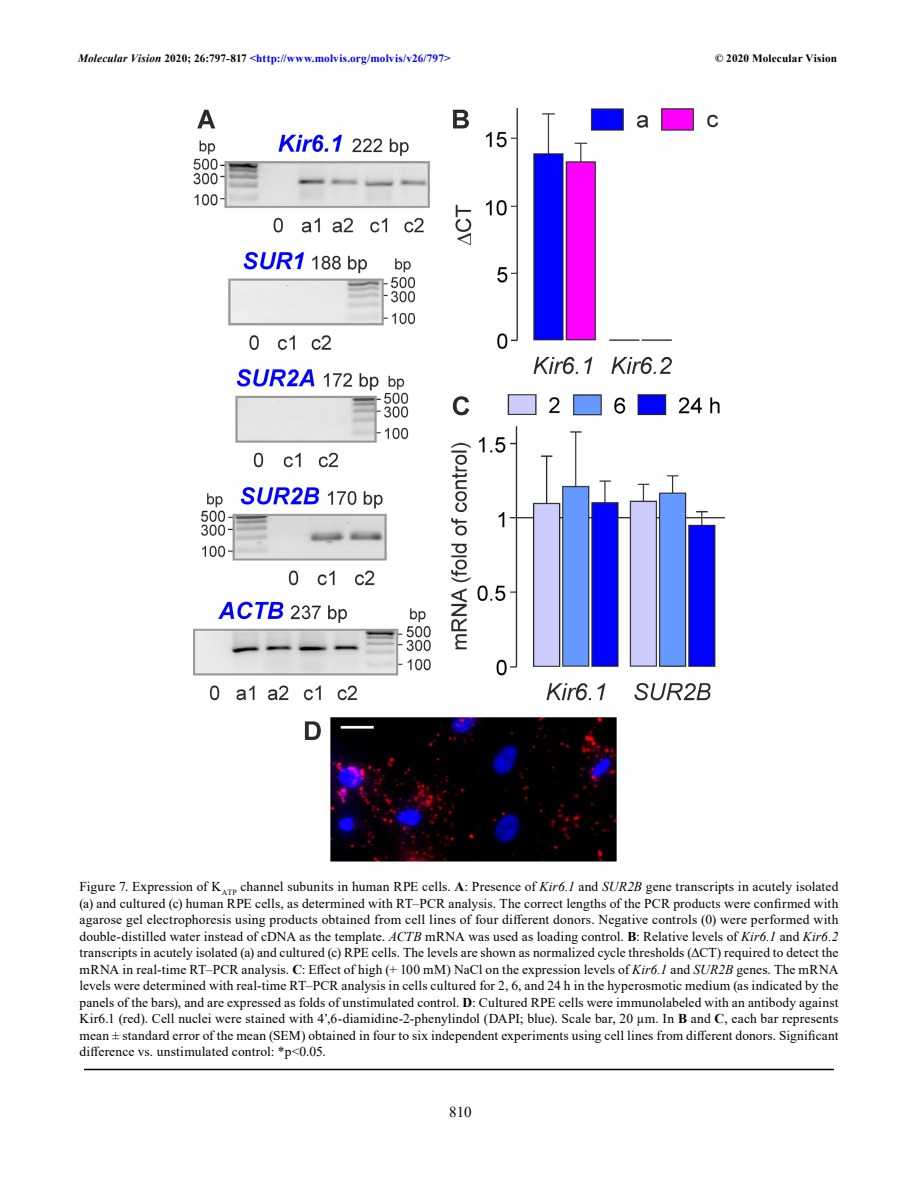
<style>
.page{position:relative;width:918px;height:1188px;background:#fff}
.page>*{position:absolute;margin:0;border:0;box-sizing:border-box;transform-origin:0 0}
.Folio{font:15px "Times New Roman";color:#000}
.Fig_Caption{font:13.5px/16.5px "Times New Roman";letter-spacing:.01em;color:#000;text-align:justify}
.Header_Align_Left{font:700 11.25px "Times New Roman";letter-spacing:.015em;color:#00f}
.Header_Align_Right{font:700 11.25px "Times New Roman";letter-spacing:.015em;color:#000}
.s1{font-style:italic;color:#000}
.s2{color:#000}
.s3{font-weight:700}
.s4{font-style:italic}
</style>
<div class="page">
<img style="left:194px;top:108px;width:530px;height:754px">
<hr style="left:84px;top:1069px;width:750px;height:1px;background:#000">
<p class="Header_Align_Left" style="left:78px;top:50px;width:374px"><span class="s1">Molecular Vision</span> <span class="s2">2020; 26:797-817</span> &lt;http://www.molvis.org/molvis/v26/797&gt;</p>
<p class="Header_Align_Right" style="left:715px;top:50px;width:123px">© 2020 Molecular Vision</p>
<p class="Fig_Caption" style="left:79px;top:878px;width:761px">Figure 7. Expression of K<sub>ATP</sub> channel subunits in human RPE cells. <span class="s3">A</span>: Presence of <span class="s4">Kir6.1</span> and <span class="s4">SUR2B</span> gene transcripts in acutely isolated (a) and cultured (c) human RPE cells, as determined with RT–PCR analysis. The correct lengths of the PCR products were confirmed with agarose gel electrophoresis using products obtained from cell lines of four different donors. Negative controls (0) were performed with double-distilled water instead of cDNA as the template. <span class="s4">ACTB</span> mRNA was used as loading control. <span class="s3">B</span>: Relative levels of <span class="s4">Kir6.1</span> and <span class="s4">Kir6.2 </span>transcripts in acutely isolated (a) and cultured (c) RPE cells. The levels are shown as normalized cycle thresholds (ΔCT) required to detect the mRNA in real-time RT–PCR analysis. <span class="s3">C</span>: Effect of high (+ 100 mM) NaCl on the expression levels of <span class="s4">Kir6.1</span> and <span class="s4">SUR2B</span> genes. The mRNA levels were determined with real-time RT–PCR analysis in cells cultured for 2, 6, and 24 h in the hyperosmotic medium (as indicated by the panels of the bars), and are expressed as folds of unstimulated control. <span class="s3">D</span>: Cultured RPE cells were immunolabeled with an antibody against Kir6.1 (red). Cell nuclei were stained with 4’,6-diamidine-2-phenylindol (DAPI; blue). Scale bar, 20 µm. In <span class="s3">B</span> and <span class="s3">C</span>, each bar represents mean ± standard error of the mean (SEM) obtained in four to six independent experiments using cell lines from different donors. Significant difference vs. unstimulated control: *p&lt;0.05.</p>
<p class="Folio" style="left:449px;top:1102px;width:24px">810</p>
</div>
